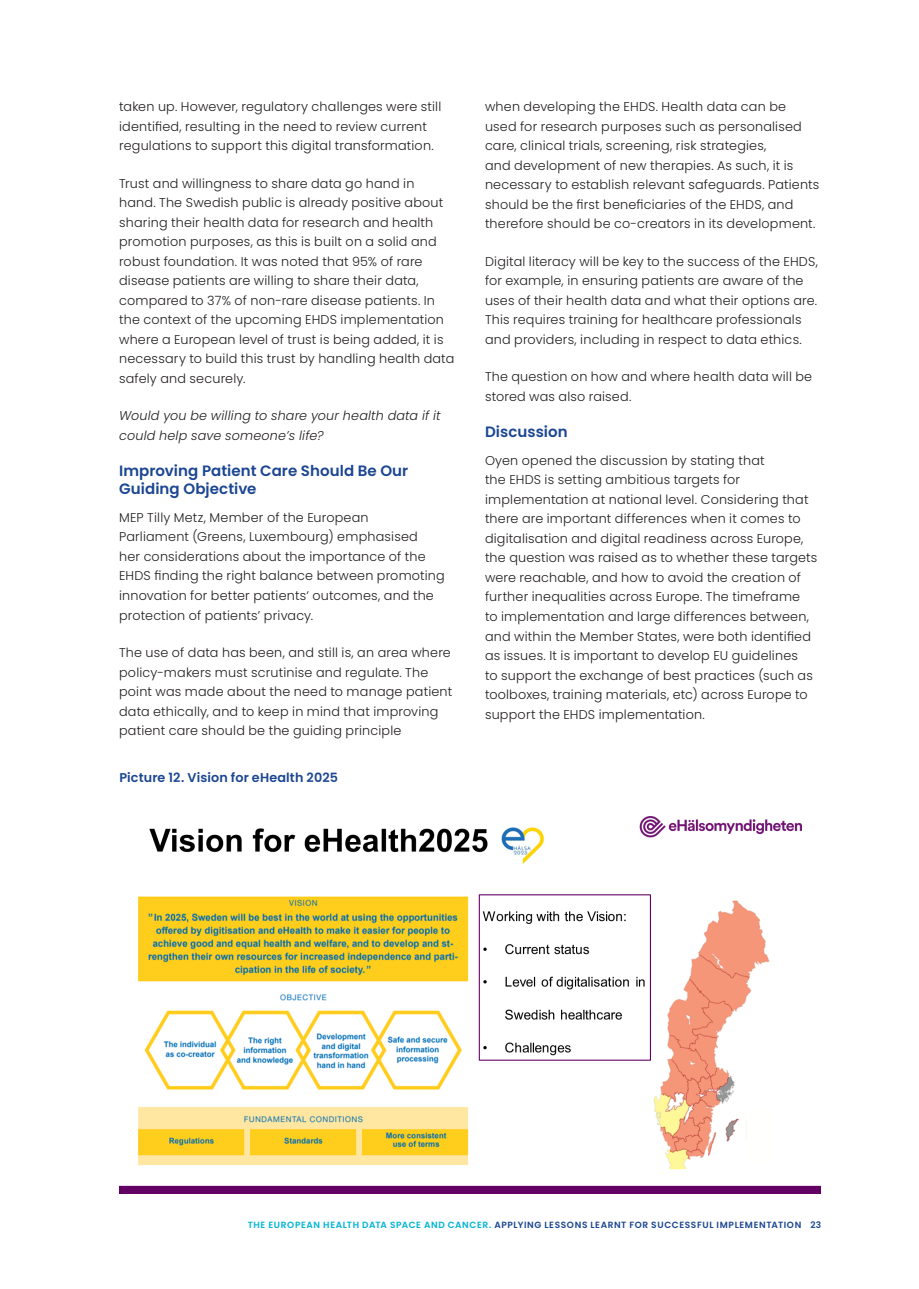
<style>
.page{position:relative;width:919px;height:1289px;background:#fff}
.page>*{position:absolute;margin:0;border:0;box-sizing:border-box;transform-origin:0 0}
.Title02{font:600 15px/18px "Poppins";letter-spacing:.005em;color:#1b4692}
.Body{font:300 12.75px/19.5px "Poppins";letter-spacing:.015em;color:#231f20}
.Body-2{font:italic 300 12.75px/19.5px "Poppins";letter-spacing:.015em;color:#231f20}
.Title02-2{font:600 12.75px "Poppins";letter-spacing:.01em;color:#1b4692}
.t1{font:600 9px "Poppins";letter-spacing:.065em;color:#1b4692}
.s1{color:#00b4d6}
</style>
<div class="page">
<img style="left:119px;top:816px;width:701px;height:377px">
<p class="Body" style="left:119px;top:97px;width:324px">taken up. However, regulatory challenges were still identified, resulting in the need to review current regulations to support this digital transformation.</p>
<p class="Body" style="left:119px;top:174px;width:336px">Trust and willingness to share data go hand in<br>hand. The Swedish public is already positive about sharing their health data for research and health promotion purposes, as this is built on a solid and robust foundation. It was noted that 95% of rare disease patients are willing to share their data, compared to 37% of non-rare disease patients. In the context of the upcoming EHDS implementation where a European level of trust is being added, it is necessary to build this trust by handling health data safely and securely.</p>
<p class="Body-2" style="left:119px;top:406px;width:323px">Would you be willing to share your health data if it could help save someone’s life?</p>
<p class="Title02" style="left:119px;top:462px;width:291px">Improving Patient Care Should Be Our<br>Guiding Objective</p>
<p class="Body" style="left:119px;top:508px;width:327px">MEP Tilly Metz, Member of the European<br>Parliament (Greens, Luxembourg) emphasised<br>her considerations about the importance of the EHDS finding the right balance between promoting innovation for better patients‘ outcomes, and the protection of patients’ privacy.</p>
<p class="Body" style="left:119px;top:643px;width:334px">The use of data has been, and still is, an area where policy-makers must scrutinise and regulate. The point was made about the need to manage patient data ethically, and to keep in mind that improving patient care should be the guiding principle</p>
<p class="Title02-2" style="left:119px;top:770px;width:220px">Picture 12. Vision for eHealth 2025</p>
<p class="Body" style="left:485px;top:97px;width:336px">when developing the EHDS. Health data can be used for research purposes such as personalised care, clinical trials, screening, risk strategies,<br>and development of new therapies. As such, it is necessary to establish relevant safeguards. Patients should be the first beneficiaries of the EHDS, and therefore should be co-creators in its development.</p>
<p class="Body" style="left:485px;top:252px;width:334px">Digital literacy will be key to the success of the EHDS, for example, in ensuring patients are aware of the uses of their health data and what their options are.<br>This requires training for healthcare professionals and providers, including in respect to data ethics.</p>
<p class="Body" style="left:485px;top:367px;width:329px">The question on how and where health data will be stored was also raised.</p>
<p class="Title02" style="left:485px;top:423px;width:84px">Discussion</p>
<p class="Body" style="left:485px;top:451px;width:334px">Oyen opened the discussion by stating that<br>the EHDS is setting ambitious targets for implementation at national level. Considering that there are important differences when it comes to digitalisation and digital readiness across Europe, the question was raised as to whether these targets were reachable, and how to avoid the creation of further inequalities across Europe. The timeframe<br>to implementation and large differences between, and within the Member States, were both identified as issues. It is important to develop EU guidelines<br>to support the exchange of best practices (such as toolboxes, training materials, etc) across Europe to support the EHDS implementation.</p>
<p class="t1" style="left:248px;top:1219px;width:575px"><span class="s1">THE EUROPEAN HEALTH DATA SPACE AND CANCER.</span> APPLYING LESSONS LEARNT FOR SUCCESSFUL IMPLEMENTATION 23</p>
</div>
